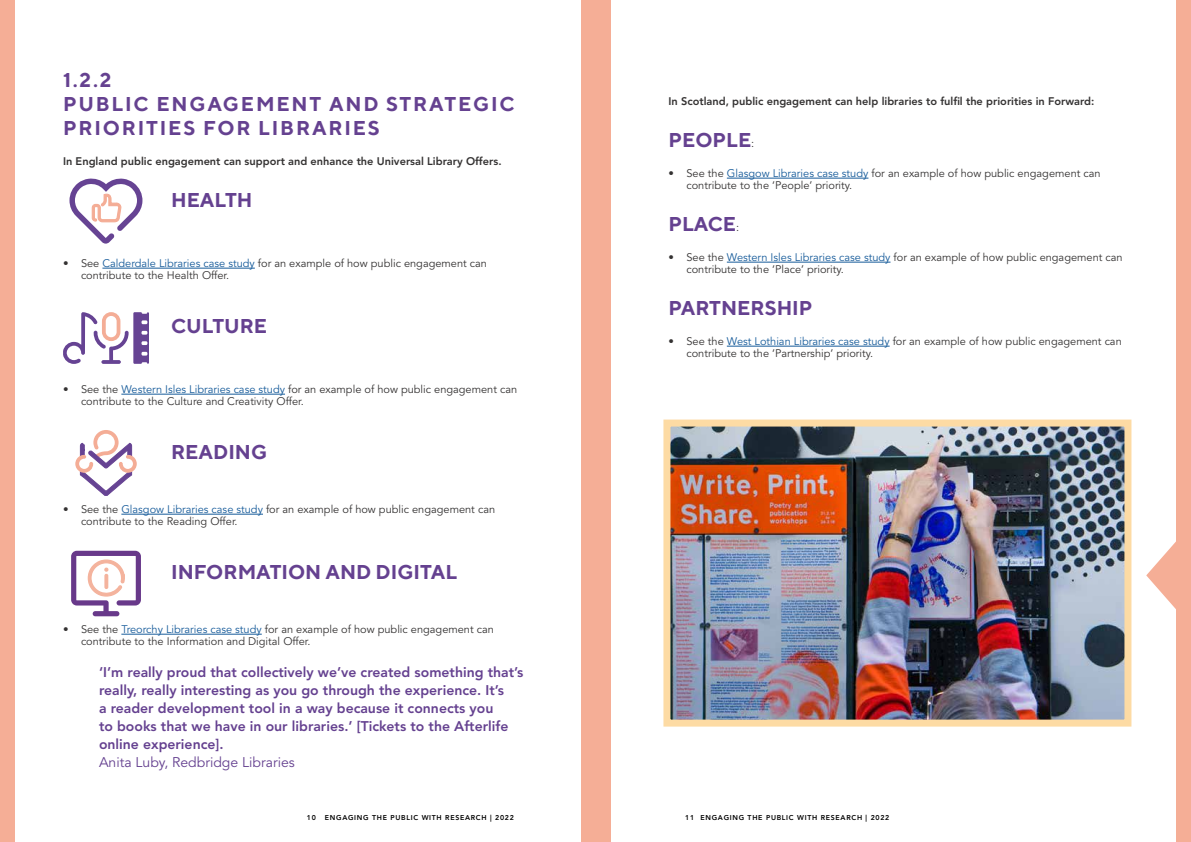
<style>
.page{position:relative;width:1191px;height:842px;background:#fff}
.page>*{position:absolute;margin:0;border:0;box-sizing:border-box;transform-origin:0 0}
.t1{font:700 20px "TT Norms";color:#654190}
.t2{font:700 20px/24px "TT Norms";letter-spacing:.09em;color:#654190}
.t3{font:800 14px/18px "Avenir LT Std";color:#654190}
.t4{font:14px "Avenir LT Std";color:#654190}
.t5{font:11px/12px "Avenir LT Std";color:#343232}
.t6{font:800 11px "Avenir LT Std";color:#343232}
.t7{font:800 7px "Avenir LT Std";letter-spacing:.1em;color:#000}
.s1{color:#165b9a}
.s2{font-family:"Avenir LT Std";font-weight:400;font-size:11px;color:#343232}
</style>
<div class="page">
<hr style="left:102px;top:268px;width:153px;height:1px;background:#165b9a">
<hr style="left:121px;top:394px;width:164px;height:1px;background:#165b9a">
<hr style="left:121px;top:514px;width:142px;height:1px;background:#165b9a">
<hr style="left:121px;top:634px;width:141px;height:1px;background:#165b9a">
<hr style="left:727px;top:178px;width:141px;height:1px;background:#165b9a">
<hr style="left:727px;top:262px;width:163px;height:1px;background:#165b9a">
<hr style="left:727px;top:346px;width:162px;height:1px;background:#165b9a">
<svg style="left:69px;top:178px;width:74px;height:66px"></svg>
<svg style="left:63px;top:312px;width:86px;height:52px"></svg>
<svg style="left:75px;top:430px;width:62px;height:66px"></svg>
<svg style="left:71px;top:551px;width:70px;height:65px"></svg>
<img style="left:671px;top:428px;width:452px;height:291px">
<div style="left:663px;top:420px;width:468px;height:307px;border:7px solid #fddba4"></div>
<div style="left:1176px;top:0;width:15px;height:842px;background:#f5ae96"></div>
<div style="left:0;top:0;width:15px;height:842px;background:#f5ae96"></div>
<div style="left:580px;top:0;width:30px;height:842px;background:#f5ae96"></div>
<svg style="left:1146px;top:541px;width:30px;height:68px"></svg>
<h1 class="t2" style="left:63px;top:68px;width:453px">1.2.2<br>PUBLIC ENGAGEMENT AND STRATEGIC<br>PRIORITIES FOR LIBRARIES</h1>
<p class="t6" style="left:63px;top:155px;width:440px">In England public engagement can support and enhance the Universal Library Offers.</p>
<h1 class="t1" style="left:171px;top:187px;width:83px">HEALTH</h1>
<p class="t5" style="left:81px;top:258px;width:407px;text-indent:-18px">• See <span class="s1">Calderdale Libraries case study</span> for an example of how public engagement can contribute to the Health Offer.</p>
<h1 class="t1" style="left:171px;top:313px;width:98px">CULTURE</h1>
<p class="t5" style="left:81px;top:384px;width:438px;text-indent:-18px">• See the <span class="s1">Western Isles Libraries case study</span> for an example of how public engagement can contribute to the Culture and Creativity Offer.</p>
<h1 class="t1" style="left:171px;top:439px;width:98px">READING</h1>
<p class="t5" style="left:81px;top:504px;width:415px;text-indent:-18px">• See the <span class="s1">Glasgow Libraries case study</span> for an example of how public engagement can contribute to the Reading Offer.</p>
<h1 class="t1" style="left:171px;top:559px;width:287px">INFORMATION AND DIGITAL</h1>
<p class="t5" style="left:81px;top:624px;width:414px;text-indent:-18px">• See the <span class="s1">Treorchy Libraries case study</span> for an example of how public engagement can contribute to the Information and Digital Offer.</p>
<p class="t3" style="left:99px;top:663px;width:426px">‘I’m really proud that collectively we’ve created something that’s really, really interesting as you go through the experience. It’s<br>a reader development tool in a way because it connects you<br>to books that we have in our libraries.’ [Tickets to the Afterlife online experience].</p>
<p class="t4" style="left:99px;top:754px;width:197px">Anita Luby, Redbridge Libraries</p>
<p class="t6" style="left:668px;top:95px;width:427px">In Scotland, public engagement can help libraries to fulfil the priorities in Forward:</p>
<h1 class="t1" style="left:668px;top:127px;width:87px">PEOPLE<span class="s2">:</span></h1>
<p class="t5" style="left:686px;top:168px;width:415px;text-indent:-18px">• See the <span class="s1">Glasgow Libraries case study</span> for an example of how public engagement can contribute to the ‘People’ priority.</p>
<h1 class="t1" style="left:668px;top:211px;width:72px">PLACE<span class="s2">:</span></h1>
<p class="t5" style="left:686px;top:252px;width:438px;text-indent:-18px">• See the <span class="s1">Western Isles Libraries case study</span> for an example of how public engagement can contribute to the ‘Place’ priority.</p>
<h1 class="t1" style="left:668px;top:295px;width:145px">PARTNERSHIP</h1>
<p class="t5" style="left:686px;top:336px;width:437px;text-indent:-18px">• See the <span class="s1">West Lothian Libraries case study</span> for an example of how public engagement can contribute to the ‘Partnership’ priority.</p>
<p class="t7" style="left:307px;top:813px;width:10px">10</p>
<p class="t7" style="left:325px;top:813px;width:190px">ENGAGING THE PUBLIC WITH RESEARCH | 2022</p>
<p class="t7" style="left:685px;top:813px;width:206px">11 ENGAGING THE PUBLIC WITH RESEARCH | 2022</p>
</div>
